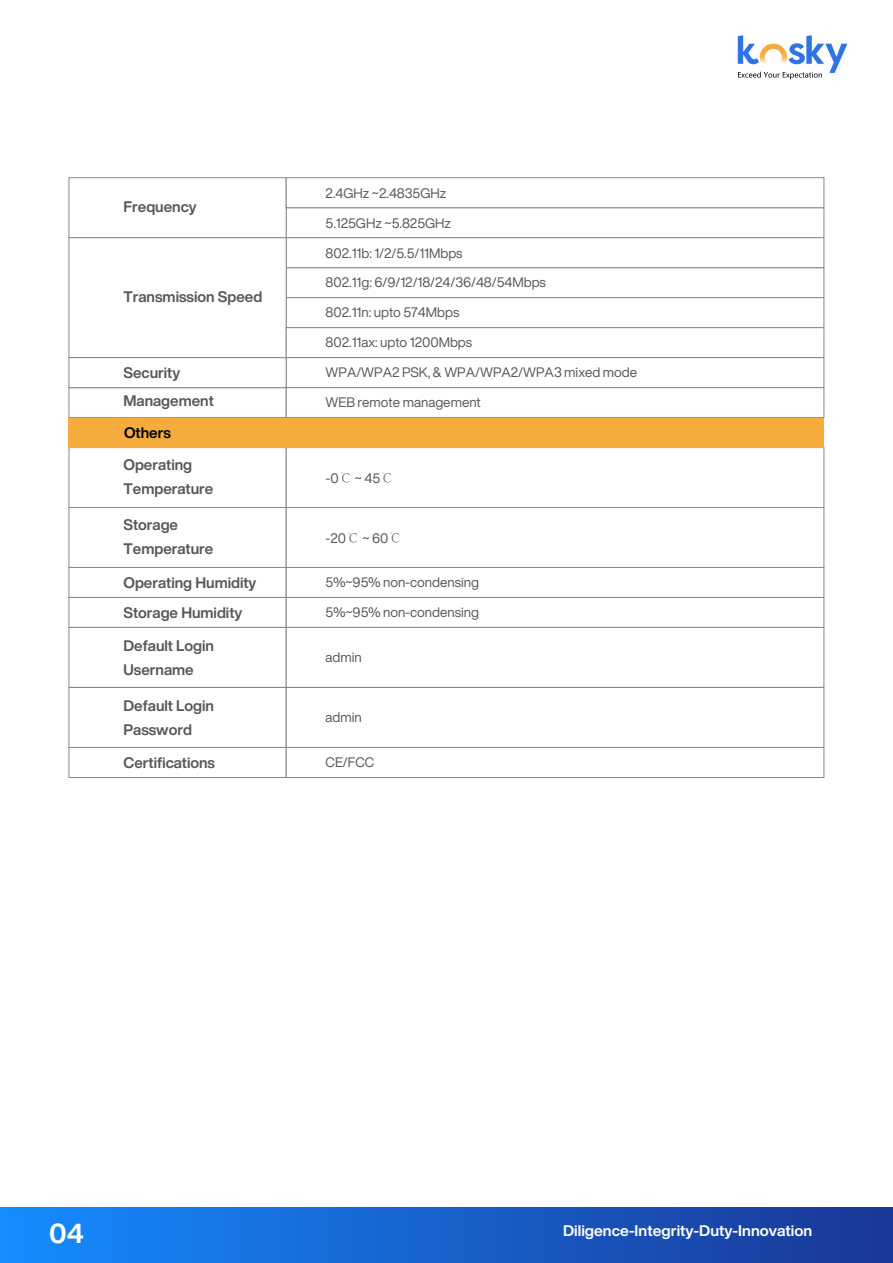
<style>
.page{position:relative;width:893px;height:1263px;background:#fff}
.page>*{position:absolute;margin:0;border:0;box-sizing:border-box;transform-origin:0 0}
.t1{font:700 27px "Helvetica Now Display";color:#fff}
.t2{font:700 15.15px "Helvetica Now Display";color:#fff}
.t3{font:700 15px/24px "Helvetica Now Display";color:#595858}
.t4{font:700 15px "Helvetica Now Display";color:#000}
.t5{font:13.5px "Helvetica Now Display";color:#595858}
.s1{font-family:"Adobe Song Std";font-weight:300}
</style>
<div class="page">
<svg style="left:737px;top:35px;width:110px;height:44px"></svg>
<div style="left:0;top:1207px;width:892px;height:56px;background:linear-gradient(to right,#158cff,#1a3696)"></div>
<div style="left:69px;top:177px;width:217px;height:61px;background:#fff;border:1px solid #898989"></div>
<div style="left:286px;top:177px;width:537px;height:31px;background:#fff;border:1px solid #898989"></div>
<div style="left:286px;top:237px;width:537px;height:31px;background:#fff;border:1px solid #898989"></div>
<div style="left:286px;top:297px;width:537px;height:31px;background:#fff;border:1px solid #898989"></div>
<div style="left:69px;top:237px;width:217px;height:121px;background:#fff;border:1px solid #898989"></div>
<div style="left:286px;top:327px;width:537px;height:31px;background:#fff;border:1px solid #898989"></div>
<div style="left:286px;top:357px;width:537px;height:31px;background:#fff;border:1px solid #898989"></div>
<div style="left:69px;top:387px;width:217px;height:31px;background:#fff;border:1px solid #898989"></div>
<div style="left:286px;top:387px;width:537px;height:31px;background:#fff;border:1px solid #898989"></div>
<div style="left:69px;top:357px;width:217px;height:31px;background:#fff;border:1px solid #898989"></div>
<div style="left:69px;top:507px;width:217px;height:61px;background:#fff;border:1px solid #898989"></div>
<div style="left:286px;top:507px;width:537px;height:61px;background:#fff;border:1px solid #898989"></div>
<div style="left:69px;top:567px;width:217px;height:31px;background:#fff;border:1px solid #898989"></div>
<div style="left:286px;top:567px;width:537px;height:31px;background:#fff;border:1px solid #898989"></div>
<div style="left:69px;top:597px;width:217px;height:31px;background:#fff;border:1px solid #898989"></div>
<div style="left:286px;top:597px;width:537px;height:31px;background:#fff;border:1px solid #898989"></div>
<div style="left:69px;top:747px;width:217px;height:31px;background:#fff;border:1px solid #898989"></div>
<div style="left:286px;top:747px;width:537px;height:31px;background:#fff;border:1px solid #898989"></div>
<div style="left:69px;top:627px;width:217px;height:61px;background:#fff;border:1px solid #898989"></div>
<div style="left:286px;top:627px;width:537px;height:61px;background:#fff;border:1px solid #898989"></div>
<div style="left:69px;top:687px;width:217px;height:61px;background:#fff;border:1px solid #898989"></div>
<div style="left:286px;top:687px;width:537px;height:61px;background:#fff;border:1px solid #898989"></div>
<div style="left:69px;top:418px;width:755px;height:30px;background:#f5ac3c"></div>
<p class="t3" style="left:123px;top:194px;width:75px">Frequency</p>
<p class="t3" style="left:123px;top:284px;width:140px">Transmission Speed</p>
<p class="t3" style="left:123px;top:361px;width:58px">Security</p>
<p class="t5" style="left:325px;top:183px;width:122px">2.4GHz ~2.4835GHz</p>
<p class="t5" style="left:325px;top:213px;width:127px">5.125GHz ~5.825GHz</p>
<p class="t5" style="left:325px;top:243px;width:138px">802.11b: 1/2/5.5/11Mbps</p>
<p class="t5" style="left:325px;top:273px;width:222px">802.11g: 6/9/12/18/24/36/48/54Mbps</p>
<p class="t5" style="left:325px;top:303px;width:135px">802.11n: upto 574Mbps</p>
<p class="t5" style="left:325px;top:333px;width:148px">802.11ax: upto 1200Mbps</p>
<p class="t5" style="left:325px;top:363px;width:313px">WPA/WPA2 PSK, &amp; WPA/WPA2/WPA3 mixed mode</p>
<p class="t3" style="left:123px;top:389px;width:92px">Management</p>
<p class="t5" style="left:325px;top:393px;width:157px">WEB remote management</p>
<p class="t4" style="left:124px;top:422px;width:48px">Others</p>
<p class="t3" style="left:123px;top:452px;width:91px">Operating<br>Temperature</p>
<p class="t3" style="left:123px;top:512px;width:91px">Storage<br>Temperature</p>
<p class="t5" style="left:325px;top:469px;width:70px">-0<span class="s1">℃</span> ~ 45<span class="s1">℃</span></p>
<p class="t5" style="left:325px;top:529px;width:78px">-20<span class="s1">℃</span> ~ 60<span class="s1">℃</span></p>
<p class="t3" style="left:123px;top:570px;width:134px">Operating Humidity</p>
<p class="t5" style="left:325px;top:573px;width:155px">5%~95% non-condensing</p>
<p class="t3" style="left:123px;top:600px;width:120px">Storage Humidity</p>
<p class="t5" style="left:325px;top:603px;width:155px">5%~95% non-condensing</p>
<p class="t3" style="left:123px;top:633px;width:92px">Default Login<br>Username</p>
<p class="t3" style="left:123px;top:693px;width:92px">Default Login<br>Password</p>
<p class="t5" style="left:325px;top:648px;width:38px">admin</p>
<p class="t5" style="left:325px;top:708px;width:38px">admin</p>
<p class="t3" style="left:123px;top:750px;width:93px">Certifications</p>
<p class="t5" style="left:325px;top:753px;width:50px">CE/FCC</p>
<h1 class="t1" style="left:49px;top:1215px;width:36px">04</h1>
<p class="t2" style="left:563px;top:1220px;width:250px">Diligence-Integrity-Duty-Innovation</p>
</div>
